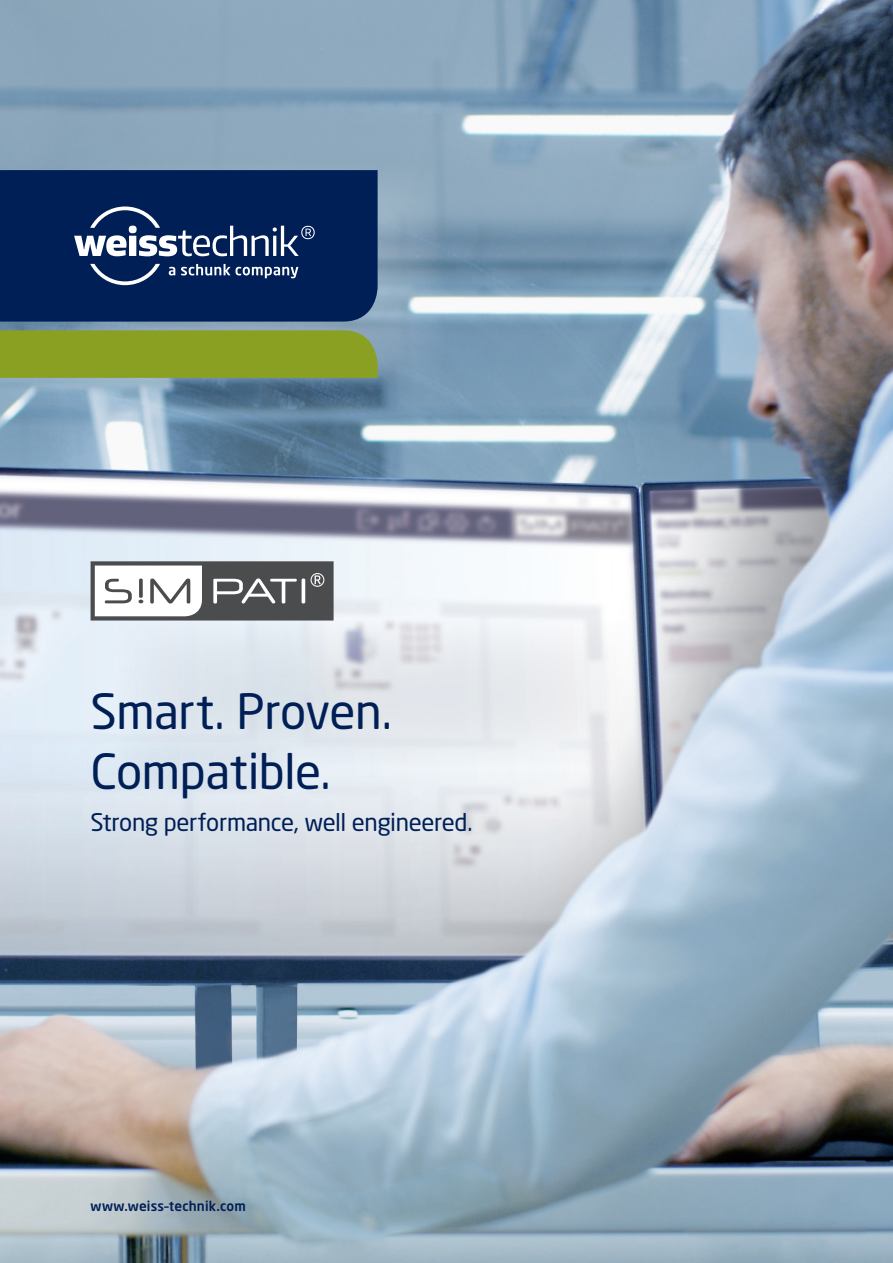
<style>
.page{position:relative;width:893px;height:1263px;background:#fff}
.page>*{position:absolute;margin:0;border:0;box-sizing:border-box;transform-origin:0 0}
.t1{font:48px/60px "Neo Sans W1 G";letter-spacing:-.01em;color:#001f56}
.t2{font:24px "Neo Sans W1 G";letter-spacing:-.02em;color:#001f56}
.t3{font:500 13.5px "Neo Sans W1 G";letter-spacing:.01em;color:#001f56}
</style>
<div class="page">
<img style="left:0;top:0;width:893px;height:1263px">
<svg style="left:47px;top:161px;width:397px;height:231px"></svg>
<svg style="left:118px;top:620px;width:513px;height:146px;fill:#e4e9ef"></svg>
<div style="left:121px;top:744px;width:175px;height:47px;background:#dbe4ee"></div>
<div style="left:0;top:330px;width:378px;height:48px;background:#8aa022"></div>
<div style="left:0;top:170px;width:378px;height:152px;background:#001f56"></div>
<svg style="left:74px;top:206px;width:241px;height:79px"></svg>
<svg style="left:91px;top:561px;width:243px;height:59px"></svg>
<h1 class="t1" style="left:91px;top:680px;width:303px">Smart. Proven.<br>Compatible.</h1>
<p class="t2" style="left:91px;top:807px;width:383px">Strong performance, well engineered.</p>
<p class="t3" style="left:91px;top:1197px;width:157px">www.weiss–technik.com</p>
</div>
